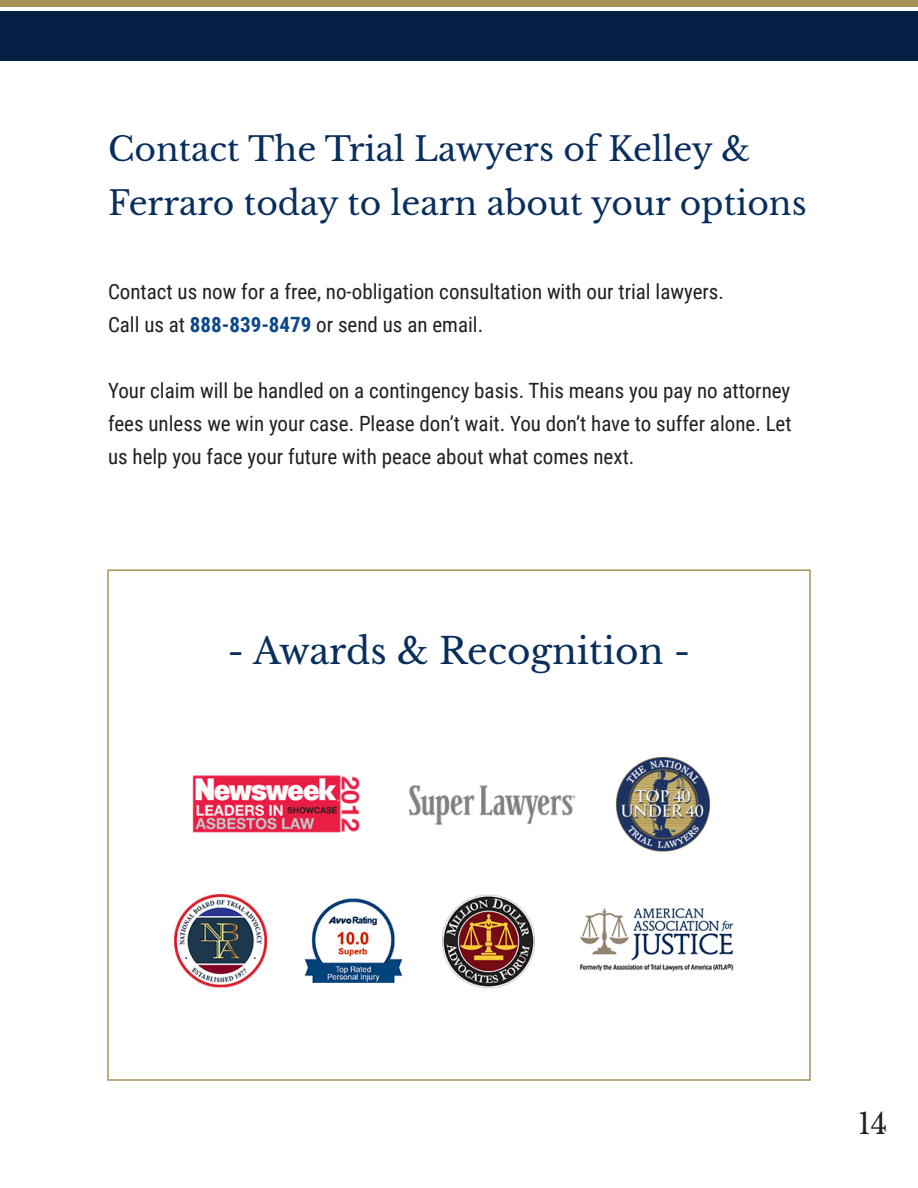
<style>
.page{position:relative;width:918px;height:1188px;background:#fff}
.page>*{position:absolute;margin:0;border:0;box-sizing:border-box;transform-origin:0 0}
.t1{font:36px "Libre Baskerville";color:#082e5e}
.t2{font:33px/54px "Libre Baskerville";color:#082e5e}
.t3{font:28.5px "Libre Baskerville";color:#231f20}
.t4{font:21px/33px "Roboto Condensed";color:#231f20;text-align:justify}
.s1{font-weight:700;color:#0b488b}
</style>
<div class="page">
<div style="left:0;top:11px;width:918px;height:50px;background:#052042"></div>
<div style="left:0;top:0;width:918px;height:6px;background:#a79156"></div>
<img style="left:174px;top:756px;width:560px;height:233px">
<div style="left:107px;top:569px;width:704px;height:512px;border:2px solid #a79156"></div>
<p class="t2" style="left:108px;top:123px;width:700px">Contact The Trial Lawyers of Kelley &amp;<br>Ferraro today to learn about your options</p>
<p class="t4" style="left:108px;top:274px;width:618px">Contact us now for a free, no-obligation consultation with our trial lawyers.</p>
<p class="t4" style="left:108px;top:307px;width:377px">Call us at <span class="s1">888-839-8479</span> or send us an email.</p>
<p class="t4" style="left:108px;top:373px;width:685px">Your claim will be handled on a contingency basis. This means you pay no attorney fees unless we win your case. Please don’t wait. You don’t have to suffer alone. Let us help you face your future with peace about what comes next.</p>
<p class="t1" style="left:228px;top:629px;width:464px">- Awards &amp; Recognition -</p>
<h3 class="t3" style="left:858px;top:1106px;width:31px">14</h3>
</div>
